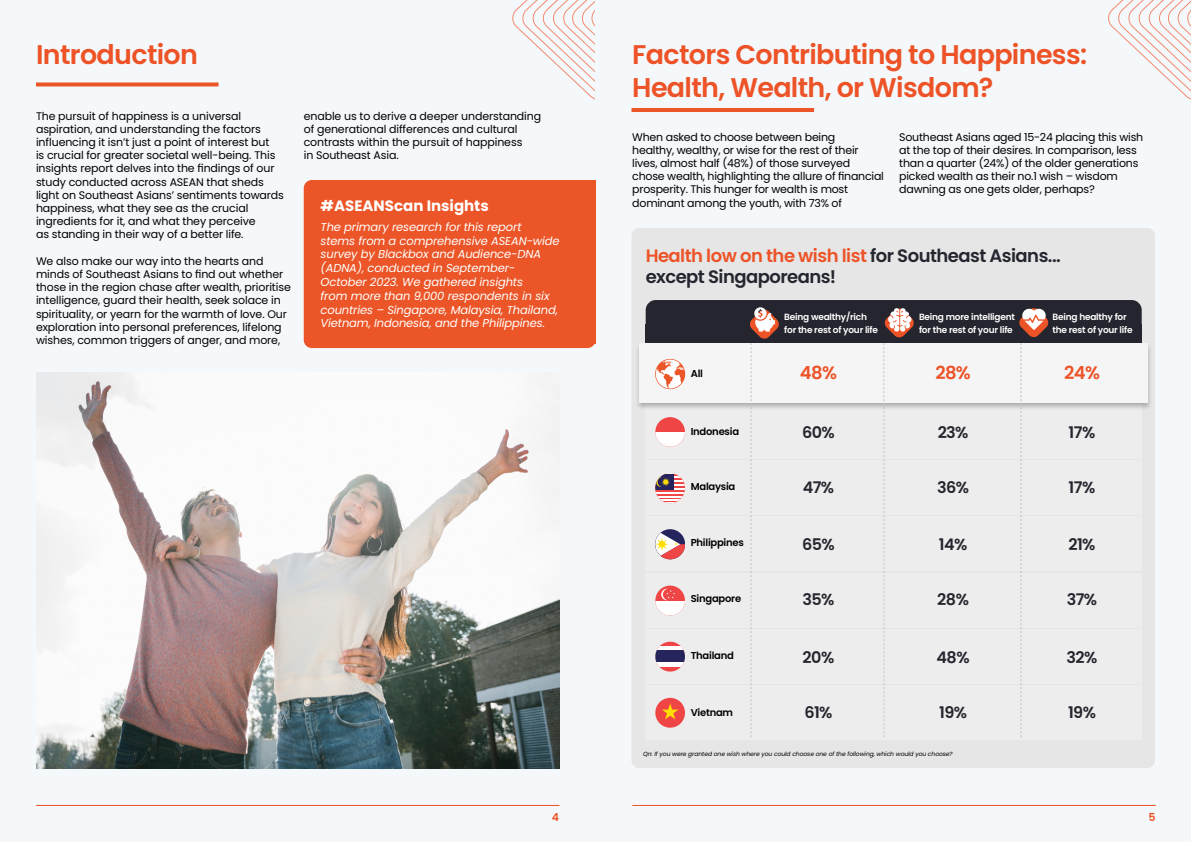
<style>
.page{position:relative;width:1191px;height:842px;background:#fff}
.page>*{position:absolute;margin:0;border:0;box-sizing:border-box;transform-origin:0 0}
.t1{font:600 27px/32.4px "Poppins";letter-spacing:-.025em;color:#ed5327}
.t2{font:600 18px/21px "Poppins";letter-spacing:-.03em;color:#24252e}
.t3{font:600 18px "Poppins";color:#ed5327}
.t4{font:600 16px "Poppins";letter-spacing:-.035em;color:#24252e}
.t5{font:700 15px "Poppins";color:#fff}
.t6{font:italic 11.5px/13.8px "Poppins";letter-spacing:-.01em;color:#fff}
.t7{font:11px/13.2px "Poppins";letter-spacing:-.01em;color:#000}
.t8{font:600 11px "Poppins";color:#ed5327}
.t9{font:600 10px "Poppins";letter-spacing:-.025em;color:#000}
.t10{font:600 9px/13px "Poppins";letter-spacing:-.025em;color:#fff}
.t11{font:italic 6px "Poppins";letter-spacing:-.01em;color:#000}
.s1{color:#ed5327}
</style>
<div class="page">
<div style="left:0;top:0;width:595px;height:842px;background:#f5f8fa"></div>
<svg style="left:512px;top:0;width:83px;height:100px"></svg>
<hr style="left:36px;top:805px;width:523px;height:1px;background:#ed5327">
<div style="left:595px;top:0;width:596px;height:842px;background:#f5f8fa"></div>
<hr style="left:632px;top:805px;width:523px;height:1px;background:#ed5327">
<svg style="left:1108px;top:0;width:83px;height:100px"></svg>
<div style="left:631px;top:228px;width:524px;height:540px;background:#e5e6e5;border-radius:7px"></div>
<div style="left:645px;top:300px;width:496px;height:48px;background:#24252e;border-radius:10px"></div>
<div style="left:645px;top:324px;width:496px;height:24px;background:#24252e"></div>
<div style="left:304px;top:180px;width:291px;height:168px;background:#eb5527;border-radius:8px"></div>
<div style="left:645px;top:460px;width:496px;height:55px;background:#ededed"></div>
<div style="left:645px;top:573px;width:496px;height:54px;background:#ededed"></div>
<div style="left:645px;top:685px;width:496px;height:55px;background:#ededed"></div>
<div style="left:645px;top:404px;width:496px;height:55px;background:#ededed"></div>
<div style="left:645px;top:517px;width:496px;height:54px;background:#ededed"></div>
<div style="left:645px;top:629px;width:496px;height:54px;background:#ededed"></div>
<div style="left:635px;top:343px;width:517px;height:68px;background:#000;opacity:.25"></div>
<div style="left:639px;top:343px;width:508px;height:59px;background:#f5f5f5"></div>
<svg style="left:36px;top:82px;width:182px;height:4px"></svg>
<hr style="left:631px;top:108px;width:183px;height:4px;background:#eb5527">
<div style="left:572px;top:180px;width:23px;height:163px;background:#eb5527"></div>
<img style="left:36px;top:372px;width:523px;height:396px">
<svg style="left:655px;top:359px;width:30px;height:30px"></svg>
<svg style="left:656px;top:360px;width:28px;height:28px"></svg>
<svg style="left:655px;top:473px;width:30px;height:30px"></svg>
<svg style="left:655px;top:490px;width:30px;height:10px"></svg>
<hr style="left:655px;top:500px;width:30px;height:1px;background:#fff">
<hr style="left:655px;top:496px;width:30px;height:1px;background:#fff">
<hr style="left:655px;top:492px;width:30px;height:2px;background:#fff">
<hr style="left:655px;top:488px;width:30px;height:2px;background:#fff">
<div style="left:655px;top:474px;width:18px;height:16px;background:#26245c"></div>
<svg style="left:655px;top:473px;width:30px;height:15px"></svg>
<svg style="left:660px;top:529px;width:20px;height:4px"></svg>
<svg style="left:655px;top:533px;width:30px;height:26px"></svg>
<svg style="left:655px;top:586px;width:30px;height:15px"></svg>
<svg style="left:655px;top:601px;width:30px;height:15px"></svg>
<svg style="left:661px;top:589px;width:14px;height:11px"></svg>
<svg style="left:658px;top:642px;width:24px;height:29px"></svg>
<svg style="left:656px;top:646px;width:28px;height:20px"></svg>
<div style="left:654px;top:651px;width:31px;height:11px;background:#26245c"></div>
<svg style="left:655px;top:698px;width:30px;height:30px"></svg>
<svg style="left:662px;top:703px;width:16px;height:16px"></svg>
<svg style="left:655px;top:417px;width:30px;height:16px"></svg>
<svg style="left:655px;top:433px;width:30px;height:14px"></svg>
<svg style="left:749px;top:307px;width:30px;height:430px"></svg>
<svg style="left:883px;top:308px;width:31px;height:429px"></svg>
<svg style="left:1018px;top:308px;width:30px;height:429px"></svg>
<h1 class="t1" style="left:36px;top:39px;width:163px">Introduction</h1>
<p class="t7" style="left:36px;top:109px;width:249px">The pursuit of happiness is a universal aspiration, and understanding the factors influencing it isn’t just a point of interest but<br>is crucial for greater societal well-being. This insights report delves into the findings of our study conducted across ASEAN that sheds light on Southeast Asians’ sentiments towards happiness, what they see as the crucial ingredients for it, and what they perceive<br>as standing in their way of a better life.</p>
<p class="t7" style="left:36px;top:254px;width:256px">We also make our way into the hearts and minds of Southeast Asians to find out whether those in the region chase after wealth, prioritise intelligence, guard their health, seek solace in spirituality, or yearn for the warmth of love. Our exploration into personal preferences, lifelong wishes, common triggers of anger, and more,</p>
<h1 class="t1" style="left:632px;top:39px;width:456px">Factors Contributing to Happiness:<br>Health, Wealth, or Wisdom?</h1>
<p class="t7" style="left:632px;top:130px;width:253px">When asked to choose between being<br>healthy, wealthy, or wise for the rest of their lives, almost half (48%) of those surveyed chose wealth, highlighting the allure of financial prosperity. This hunger for wealth is most</p>
<p class="t7" style="left:304px;top:109px;width:239px">enable us to derive a deeper understanding of generational differences and cultural contrasts within the pursuit of happiness<br>in Southeast Asia.</p>
<p class="t7" style="left:899px;top:130px;width:245px">Southeast Asians aged 15-24 placing this wish at the top of their desires. In comparison, less than a quarter (24%) of the older generations picked wealth as their no.1 wish – wisdom dawning as one gets older, perhaps?</p>
<h3 class="t5" style="left:320px;top:197px;width:170px">#ASEANScan Insights</h3>
<p class="t7" style="left:632px;top:196px;width:211px">dominant among the youth, with 73% of</p>
<p class="t6" style="left:320px;top:220px;width:241px">The primary research for this report<br>stems from a comprehensive ASEAN-wide survey by Blackbox and Audience-DNA (ADNA), conducted in September-October 2023. We gathered insights<br>from more than 9,000 respondents in six countries – Singapore, Malaysia, Thailand, Vietnam, Indonesia, and the Philippines.</p>
<h2 class="t2" style="left:645px;top:246px;width:417px"><span class="s1">Health low on the wish list</span> for Southeast Asians... except Singaporeans!</h2>
<p class="t10" style="left:784px;top:311px;width:95px">Being wealthy/rich for the rest of your life</p>
<p class="t10" style="left:919px;top:311px;width:97px">Being more intelligent for the rest of your life</p>
<p class="t10" style="left:1052px;top:311px;width:81px">Being healthy for the rest of your life</p>
<h2 class="t3" style="left:800px;top:362px;width:39px">48%</h2>
<h2 class="t3" style="left:935px;top:362px;width:37px">28%</h2>
<h2 class="t3" style="left:1064px;top:362px;width:37px">24%</h2>
<p class="t9" style="left:690px;top:368px;width:14px">All</p>
<p class="t9" style="left:690px;top:426px;width:50px">Indonesia</p>
<h3 class="t4" style="left:802px;top:423px;width:34px">60%</h3>
<h3 class="t4" style="left:937px;top:423px;width:32px">23%</h3>
<h3 class="t4" style="left:1068px;top:423px;width:28px">17%</h3>
<p class="t9" style="left:690px;top:481px;width:46px">Malaysia</p>
<h3 class="t4" style="left:802px;top:478px;width:33px">47%</h3>
<h3 class="t4" style="left:937px;top:478px;width:33px">36%</h3>
<h3 class="t4" style="left:1068px;top:478px;width:28px">17%</h3>
<p class="t9" style="left:690px;top:537px;width:55px">Philippines</p>
<h3 class="t4" style="left:802px;top:536px;width:34px">65%</h3>
<h3 class="t4" style="left:939px;top:536px;width:30px">14%</h3>
<h3 class="t4" style="left:1068px;top:536px;width:29px">21%</h3>
<p class="t9" style="left:690px;top:593px;width:52px">Singapore</p>
<h3 class="t4" style="left:802px;top:590px;width:34px">35%</h3>
<h3 class="t4" style="left:937px;top:590px;width:33px">28%</h3>
<h3 class="t4" style="left:1066px;top:590px;width:32px">37%</h3>
<p class="t9" style="left:690px;top:649px;width:45px">Thailand</p>
<h3 class="t4" style="left:802px;top:648px;width:33px">20%</h3>
<h3 class="t4" style="left:936px;top:648px;width:35px">48%</h3>
<h3 class="t4" style="left:1066px;top:648px;width:32px">32%</h3>
<p class="t9" style="left:690px;top:707px;width:44px">Vietnam</p>
<h3 class="t4" style="left:804px;top:703px;width:30px">61%</h3>
<h3 class="t4" style="left:939px;top:703px;width:29px">19%</h3>
<h3 class="t4" style="left:1068px;top:703px;width:29px">19%</h3>
<p class="t11" style="left:643px;top:750px;width:311px">Qn: If you were granted one wish where you could choose one of the following, which would you choose?</p>
<p class="t8" style="left:552px;top:811px;width:9px">4</p>
<p class="t8" style="left:1148px;top:811px;width:9px">5</p>
</div>
